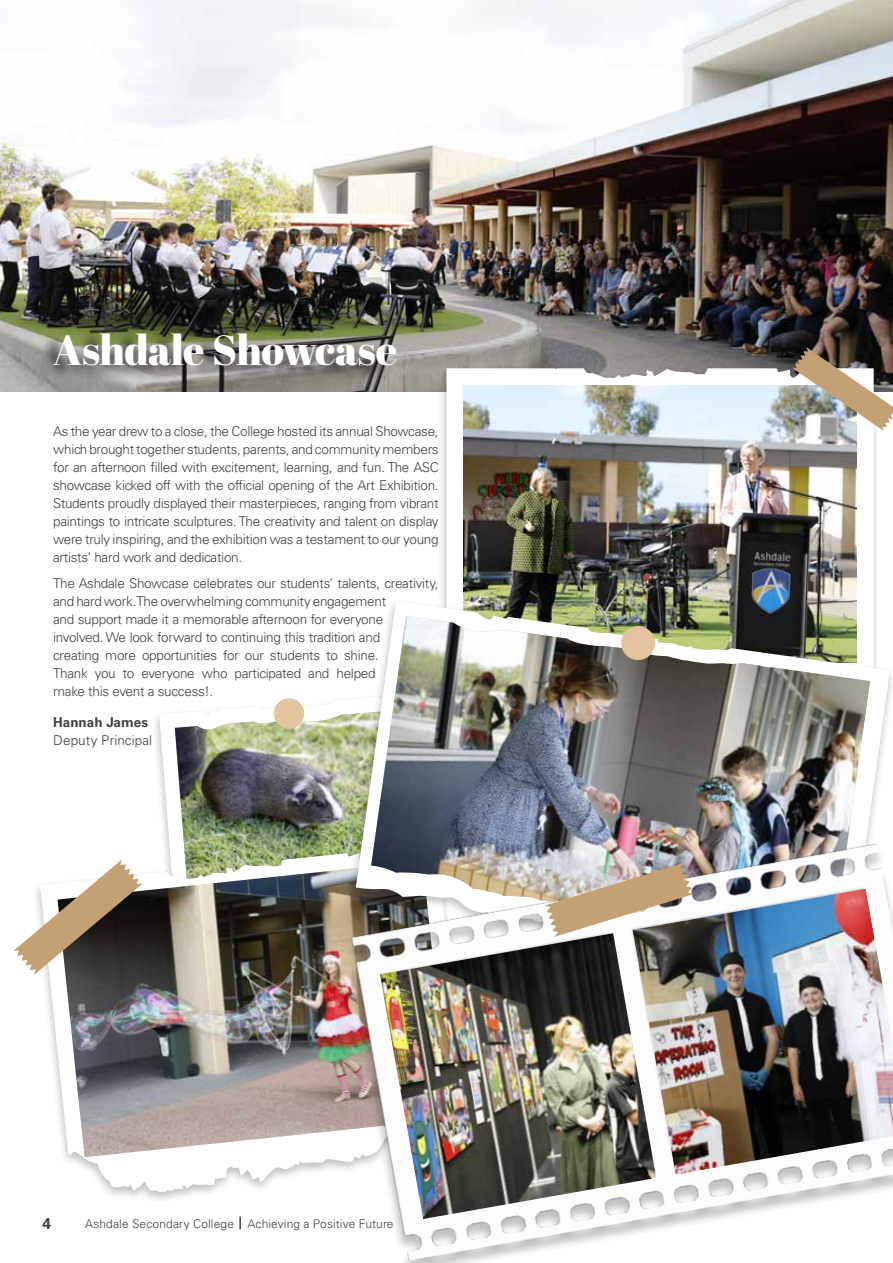
<style>
.page{position:relative;width:893px;height:1263px;background:#fff}
.page>*{position:absolute;margin:0;border:0;box-sizing:border-box;transform-origin:0 0}
.t1{font:42px "Abril Fatface";letter-spacing:-.015em;color:#fff}
.t2{font:700 15.6px "Univers LT Std";color:#414042}
.t3{font:300 13.5px/18px "Univers";letter-spacing:-.02em;color:#414042;text-align:justify}
.t4{font:300 13.5px "Univers";letter-spacing:.005em;color:#414042}
.t5{font:700 13.5px "Univers LT Std";color:#414042}
.t6{font:300 12px "Univers";letter-spacing:.01em;color:#414042}
</style>
<div class="page">
<svg style="left:239px;top:1217px;width:2px;height:12px"></svg>
<svg style="left:159px;top:702px;width:173px;height:138px"></svg>
<img style="left:175px;top:710px;width:172px;height:130px">
<svg style="left:273px;top:698px;width:32px;height:31px"></svg>
<div style="left:32px;top:840px;width:442px;height:364px;background:#000;opacity:.25"></div>
<svg style="left:40px;top:844px;width:287px;height:350px"></svg>
<img style="left:58px;top:861px;width:269px;height:296px">
<svg style="left:13px;top:859px;width:130px;height:116px"></svg>
<img style="left:0;top:0;width:893px;height:391px">
<div style="left:32px;top:330px;width:359px;height:50px;background:#000;opacity:.6"></div>
<svg style="left:446px;top:363px;width:346px;height:234px"></svg>
<img style="left:463px;top:385px;width:394px;height:212px">
<img style="left:792px;top:347px;width:101px;height:84px">
<div style="left:347px;top:597px;width:546px;height:374px;background:#000;opacity:.25"></div>
<img style="left:356px;top:601px;width:534px;height:204px">
<img style="left:371px;top:616px;width:499px;height:189px">
<svg style="left:620px;top:625px;width:36px;height:36px"></svg>
<img style="left:327px;top:805px;width:566px;height:458px">
<img style="left:380px;top:933px;width:276px;height:286px">
<img style="left:633px;top:889px;width:260px;height:285px">
<img style="left:545px;top:863px;width:149px;height:74px">
<h1 class="t1" style="left:53px;top:321px;width:346px">Ashdale Showcase</h1>
<p class="t3" style="left:53px;top:422px;width:387px">As the year drew to a close, the College hosted its annual Showcase, which brought together students, parents, and community members for an afternoon filled with excitement, learning, and fun. The ASC showcase kicked off with the official opening of the Art Exhibition.<br>Students proudly displayed their masterpieces, ranging from vibrant paintings to intricate sculptures. The creativity and talent on display were truly inspiring, and the exhibition was a testament to our young artists’ hard work and dedication.</p>
<p class="t3" style="left:53px;top:575px;width:387px;text-align:left">The Ashdale Showcase celebrates our students’ talents, creativity, and hard work. The overwhelming community engagement<br>and support made it a memorable afternoon for everyone<br>involved. We look forward to continuing this tradition and<br>creating more opportunities for our students to shine.<br>Thank you to everyone who participated and helped<br>make this event a success!.</p>
<p class="t5" style="left:53px;top:714px;width:96px">Hannah James</p>
<p class="t4" style="left:53px;top:732px;width:101px">Deputy Principal</p>
<p class="t2" style="left:43px;top:1214px;width:10px">4</p>
<p class="t6" style="left:85px;top:1216px;width:310px">Ashdale Secondary College Achieving a Positive Future</p>
</div>
